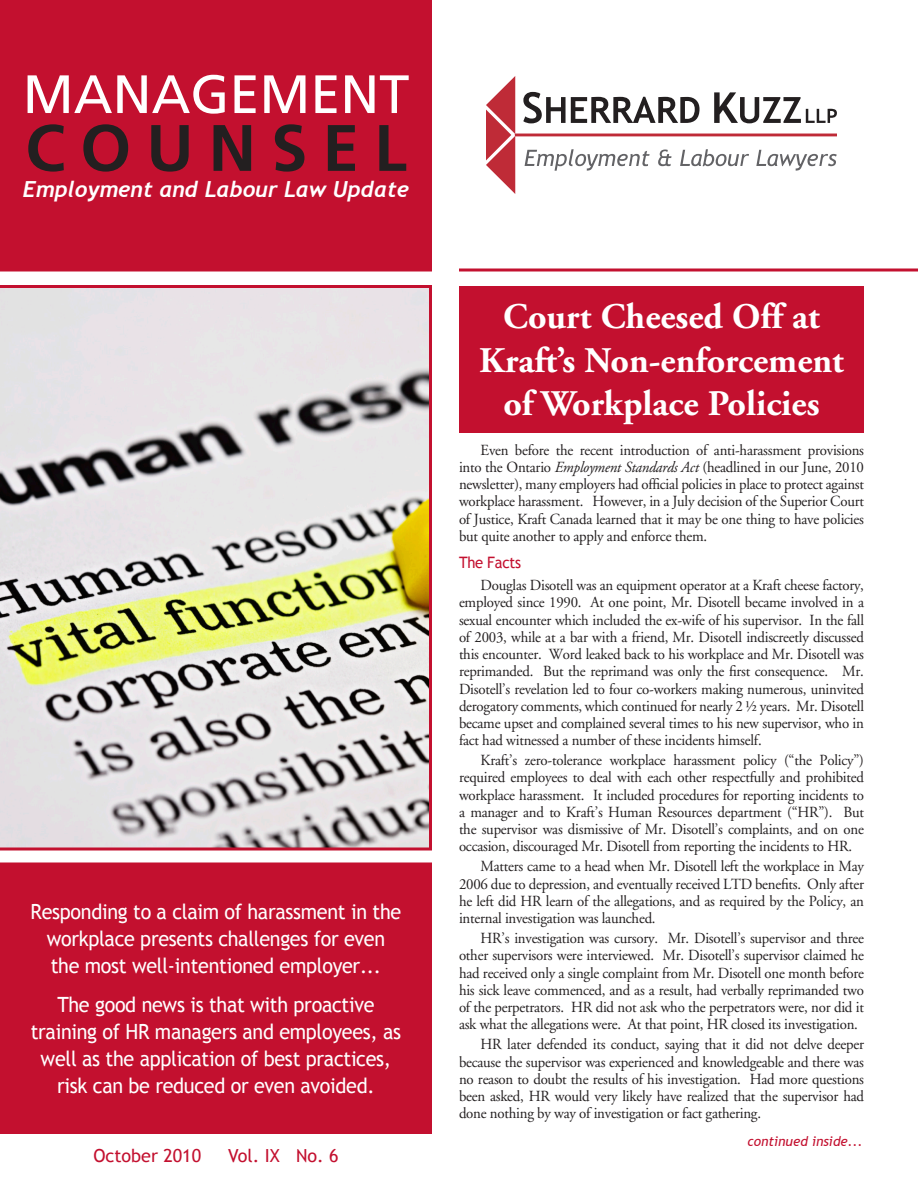
<style>
.page{position:relative;width:918px;height:1188px;background:#fff}
.page>*{position:absolute;margin:0;border:0;box-sizing:border-box;transform-origin:0 0}
.t1{font:700 65.55px "Frutiger";letter-spacing:.23em;color:#231f20}
.t2{font:54px "Frutiger";color:#fff}
.t3{font:700 36px "Adobe Garamond";color:#fff}
.t4{font:italic 700 22.2px "Trebuchet";color:#fff}
.Red_Subheading_Text{font:21px/27px "Trebuchet MS";letter-spacing:-.015em;color:#fff;text-align:center;scale:.94 1}
.t5{font:18px "Trebuchet MS";color:#c3102f}
.Red_Subheading_Text-2{font:15.75px "Trebuchet MS";letter-spacing:-.015em;color:#c3102f;scale:.94 1}
.Main_Text{font:15.45px/17.2px "Adobe Garamond";letter-spacing:-.015em;color:#231f20;text-align:justify;scale:.96 1}
.t6{font:italic 13.5px "Trebuchet MS";color:#c3102f}
.s1{font-style:italic}
</style>
<div class="page">
<div style="left:459px;top:286px;width:405px;height:147px;background:#c3102f"></div>
<hr style="left:515px;top:134px;width:322px;height:2px;background:#bf2b37">
<svg style="left:523px;top:92px;width:177px;height:31px"></svg>
<svg style="left:714px;top:92px;width:123px;height:31px"></svg>
<svg style="left:486px;top:76px;width:29px;height:118px"></svg>
<svg style="left:525px;top:149px;width:125px;height:22px"></svg>
<svg style="left:658px;top:150px;width:14px;height:16px"></svg>
<svg style="left:680px;top:149px;width:69px;height:17px"></svg>
<svg style="left:756px;top:150px;width:81px;height:21px"></svg>
<div style="left:0;top:0;width:432px;height:272px;background:#c3102f"></div>
<svg style="left:459px;top:268px;width:459px;height:4px;background:#d14b62"></svg>
<div style="left:2px;top:864px;width:428px;height:268px;background:#c3102f"></div>
<div style="left:0;top:862px;width:432px;height:272px;border:3px solid #c3102f"></div>
<svg style="left:0;top:285px;width:432px;height:565px;background:#cec9bf"></svg>
<p class="t2" style="left:23px;top:63px;width:388px">MANAGEMENT</p>
<p class="t1" style="left:25px;top:110px;width:383px">COUNSEL</p>
<p class="t4" style="left:23px;top:176px;width:388px">Employment and Labour Law Update</p>
<p class="Red_Subheading_Text" style="left:31px;top:898px;width:396px">Responding to a claim of harassment in the workplace presents challenges for even the most well-intentioned employer...</p>
<p class="Red_Subheading_Text" style="left:31px;top:991px;width:396px">The good news is that with proactive training of HR managers and employees, as well as the application of best practices, risk can be reduced or even avoided.</p>
<p class="t5" style="left:93px;top:1145px;width:109px">October 2010</p>
<p class="t5" style="left:228px;top:1145px;width:112px">Vol. IX No. 6</p>
<p class="t3" style="left:503px;top:297px;width:318px">Court Cheesed Off at</p>
<p class="t3" style="left:479px;top:341px;width:366px">Kraft’s Non-enforcement</p>
<p class="t3" style="left:503px;top:384px;width:318px">of Workplace Policies</p>
<p class="Main_Text" style="left:459px;top:442px;width:423px;text-indent:22px">Even before the recent introduction of anti-harassment provisions into the Ontario <span class="s1">Employment Standards Act</span> (headlined in our June, 2010 newsletter), many employers had official policies in place to protect against workplace harassment. However, in a July decision of the Superior Court of Justice, Kraft Canada learned that it may be one thing to have policies but quite another to apply and enforce them.</p>
<p class="Red_Subheading_Text-2" style="left:459px;top:553px;width:68px">The Facts</p>
<p class="Main_Text" style="left:459px;top:577px;width:423px;text-indent:22px">Douglas Disotell was an equipment operator at a Kraft cheese factory, employed since 1990. At one point, Mr. Disotell became involved in a sexual encounter which included the ex-wife of his supervisor. In the fall of 2003, while at a bar with a friend, Mr. Disotell indiscreetly discussed this encounter. Word leaked back to his workplace and Mr. Disotell was reprimanded. But the reprimand was only the first consequence. Mr.<br>Disotell’s revelation led to four co-workers making numerous, uninvited derogatory comments, which continued for nearly 2 ½ years. Mr. Disotell became upset and complained several times to his new supervisor, who in fact had witnessed a number of these incidents himself.</p>
<p class="Main_Text" style="left:459px;top:752px;width:423px;text-indent:22px">Kraft’s zero-tolerance workplace harassment policy (“the Policy”) required employees to deal with each other respectfully and prohibited workplace harassment. It included procedures for reporting incidents to a manager and to Kraft’s Human Resources department (“HR”). But the supervisor was dismissive of Mr. Disotell’s complaints, and on one occasion, discouraged Mr. Disotell from reporting the incidents to HR.</p>
<p class="Main_Text" style="left:459px;top:858px;width:423px;text-indent:22px">Matters came to a head when Mr. Disotell left the workplace in May 2006 due to depression, and eventually received LTD benefits. Only after he left did HR learn of the allegations, and as required by the Policy, an internal investigation was launched.</p>
<p class="Main_Text" style="left:459px;top:930px;width:423px;text-indent:22px">HR’s investigation was cursory. Mr. Disotell’s supervisor and three other supervisors were interviewed. Mr. Disotell’s supervisor claimed he had received only a single complaint from Mr. Disotell one month before his sick leave commenced, and as a result, had verbally reprimanded two of the perpetrators. HR did not ask who the perpetrators were, nor did it ask what the allegations were. At that point, HR closed its investigation.</p>
<p class="Main_Text" style="left:459px;top:1036px;width:423px;text-indent:22px">HR later defended its conduct, saying that it did not delve deeper because the supervisor was experienced and knowledgeable and there was no reason to doubt the results of his investigation. Had more questions been asked, HR would very likely have realized that the supervisor had done nothing by way of investigation or fact gathering.</p>
<p class="t6" style="left:748px;top:1134px;width:117px">continued inside...</p>
</div>
